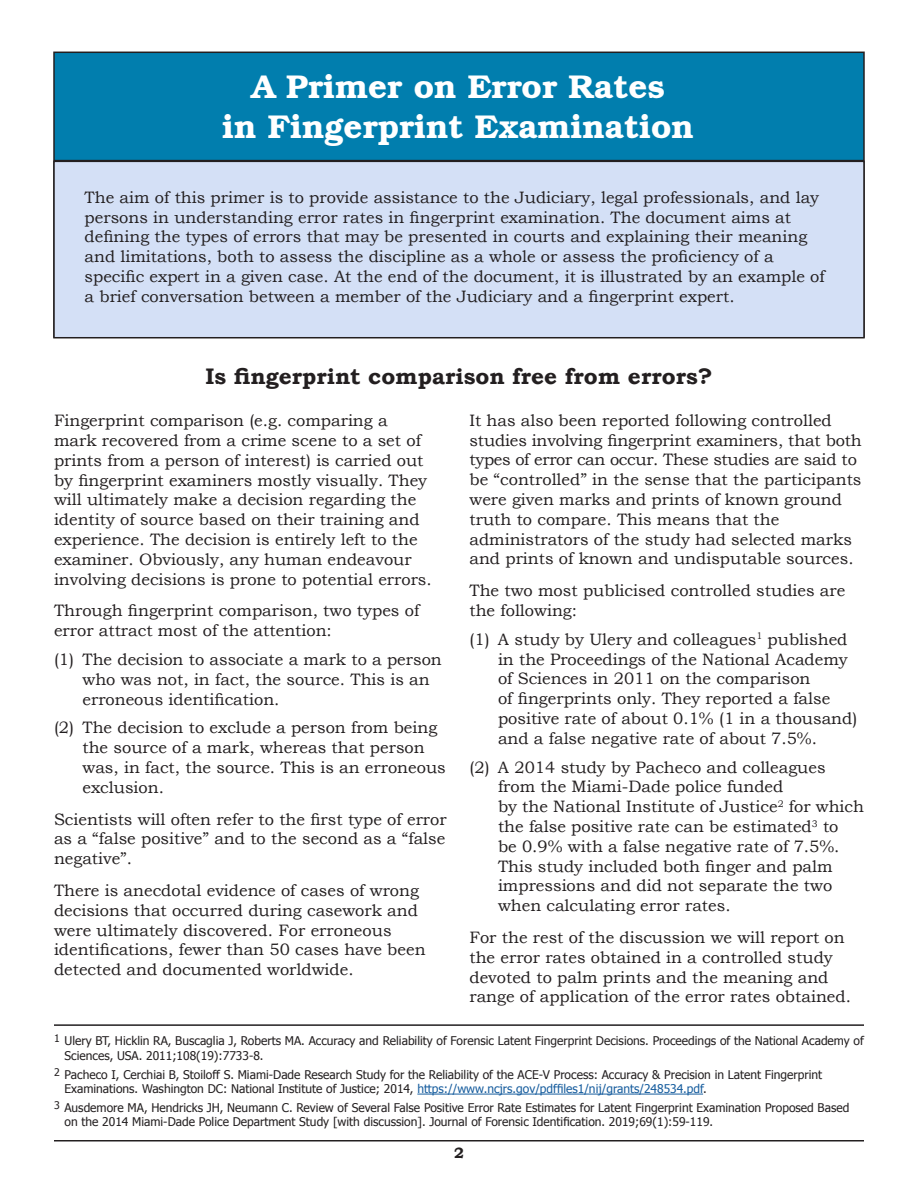
<style>
.page{position:relative;width:918px;height:1188px;background:#fff}
.page>*{position:absolute;margin:0;border:0;box-sizing:border-box;transform-origin:0 0}
.t1{font:600 33px/39.6px "Bookman Std";color:#fff;text-align:center}
.Subhead_1{font:700 22.5px "Bookman Old Style";color:#231f20}
.body{font:16.5px/19.8px "Bookman Old Style";color:#231f20}
.bullets{font:16.5px/19.8px "Bookman Old Style";color:#231f20}
.t2{font:700 15px "Bookman Old Style";color:#231f20}
.t3{font:12px/14.4px "Tahoma";color:#231f20}
.s1{color:#175d9e}
</style>
<div class="page">
<hr style="left:54px;top:1140px;width:810px;height:2px;background:#231f20">
<div style="left:54px;top:52px;width:810px;height:285px;background:#017eae"></div>
<div style="left:54px;top:161px;width:810px;height:177px;background:#d4e0f6"></div>
<div style="left:53px;top:161px;width:812px;height:177px;border:2px solid #231f20"></div>
<hr style="left:54px;top:160px;width:810px;height:1px;background:#231f20">
<hr style="left:54px;top:1024px;width:810px;height:2px;background:#231f20">
<hr style="left:417px;top:1094px;width:286px;height:1px;background:#175d9e">
<p class="t1" style="left:222px;top:67px;width:473px">A Primer on Error Rates<br>in Fingerprint Examination</p>
<p class="body" style="left:85px;top:187px;width:742px">The aim of this primer is to provide assistance to the Judiciary, legal professionals, and lay persons in understanding error rates in fingerprint examination. The document aims at defining the types of errors that may be presented in courts and explaining their meaning and limitations, both to assess the discipline as a whole or assess the proficiency of a specific expert in a given case. At the end of the document, it is illustrated by an example of a brief conversation between a member of the Judiciary and a fingerprint expert.</p>
<p class="Subhead_1" style="left:205px;top:361px;width:509px">Is fingerprint comparison free from errors?</p>
<p class="body" style="left:470px;top:410px;width:394px">It has also been reported following controlled studies involving fingerprint examiners, that both types of error can occur. These studies are said to be “controlled” in the sense that the participants were given marks and prints of known ground truth to compare. This means that the administrators of the study had selected marks and prints of known and undisputable sources.</p>
<p class="body" style="left:470px;top:581px;width:377px">The two most publicised controlled studies are the following:</p>
<p class="bullets" style="left:498px;top:629px;width:361px;text-indent:-28px">(1) A study by Ulery and colleagues<sup>1</sup> published in the Proceedings of the National Academy of Sciences in 2011 on the comparison<br>of fingerprints only. They reported a false positive rate of about 0.1% (1 in a thousand) and a false negative rate of about 7.5%.</p>
<p class="bullets" style="left:498px;top:757px;width:368px;text-indent:-28px">(2) A 2014 study by Pacheco and colleagues from the Miami-Dade police funded<br>by the National Institute of Justice<sup>2</sup> for which the false positive rate can be estimated<sup>3</sup> to<br>be 0.9% with a false negative rate of 7.5%.<br>This study included both finger and palm impressions and did not separate the two when calculating error rates.</p>
<p class="body" style="left:470px;top:928px;width:383px">For the rest of the discussion we will report on the error rates obtained in a controlled study devoted to palm prints and the meaning and range of application of the error rates obtained.</p>
<p class="t3" style="left:64px;top:1033px;width:801px;text-indent:-10px"><sup>1</sup> Ulery BT, Hicklin RA, Buscaglia J, Roberts MA. Accuracy and Reliability of Forensic Latent Fingerprint Decisions. Proceedings of the National Academy of<br>Sciences, USA. 2011;108(19):7733-8.</p>
<p class="t3" style="left:64px;top:1067px;width:759px;text-indent:-10px"><sup>2</sup> Pacheco I, Cerchiai B, Stoiloff S. Miami-Dade Research Study for the Reliability of the ACE-V Process: Accuracy &amp; Precision in Latent Fingerprint<br>Examinations. Washington DC: National Institute of Justice; 2014, <span class="s1">https://www.ncjrs.gov/pdffiles1/nij/grants/248534.pdf</span>.</p>
<p class="t3" style="left:64px;top:1100px;width:786px;text-indent:-10px"><sup>3</sup> Ausdemore MA, Hendricks JH, Neumann C. Review of Several False Positive Error Rate Estimates for Latent Fingerprint Examination Proposed Based on the 2014 Miami-Dade Police Department Study [with discussion]. Journal of Forensic Identification. 2019;69(1):59-119.</p>
<p class="body" style="left:54px;top:411px;width:379px">Fingerprint comparison (e.g. comparing a mark recovered from a crime scene to a set of prints from a person of interest) is carried out by fingerprint examiners mostly visually. They will ultimately make a decision regarding the identity of source based on their training and experience. The decision is entirely left to the examiner. Obviously, any human endeavour involving decisions is prone to potential errors.</p>
<p class="body" style="left:54px;top:601px;width:367px">Through fingerprint comparison, two types of error attract most of the attention:</p>
<p class="bullets" style="left:82px;top:650px;width:361px;text-indent:-28px">(1) The decision to associate a mark to a person who was not, in fact, the source. This is an erroneous identification.</p>
<p class="bullets" style="left:82px;top:718px;width:365px;text-indent:-28px">(2) The decision to exclude a person from being the source of a mark, whereas that person was, in fact, the source. This is an erroneous exclusion.</p>
<p class="body" style="left:54px;top:809px;width:394px;text-align:justify">Scientists will often refer to the first type of error as a “false positive” and to the second as a “false negative”.</p>
<p class="body" style="left:54px;top:881px;width:373px">There is anecdotal evidence of cases of wrong decisions that occurred during casework and were ultimately discovered. For erroneous identifications, fewer than 50 cases have been detected and documented worldwide.</p>
<p class="t2" style="left:454px;top:1142px;width:11px">2</p>
</div>
